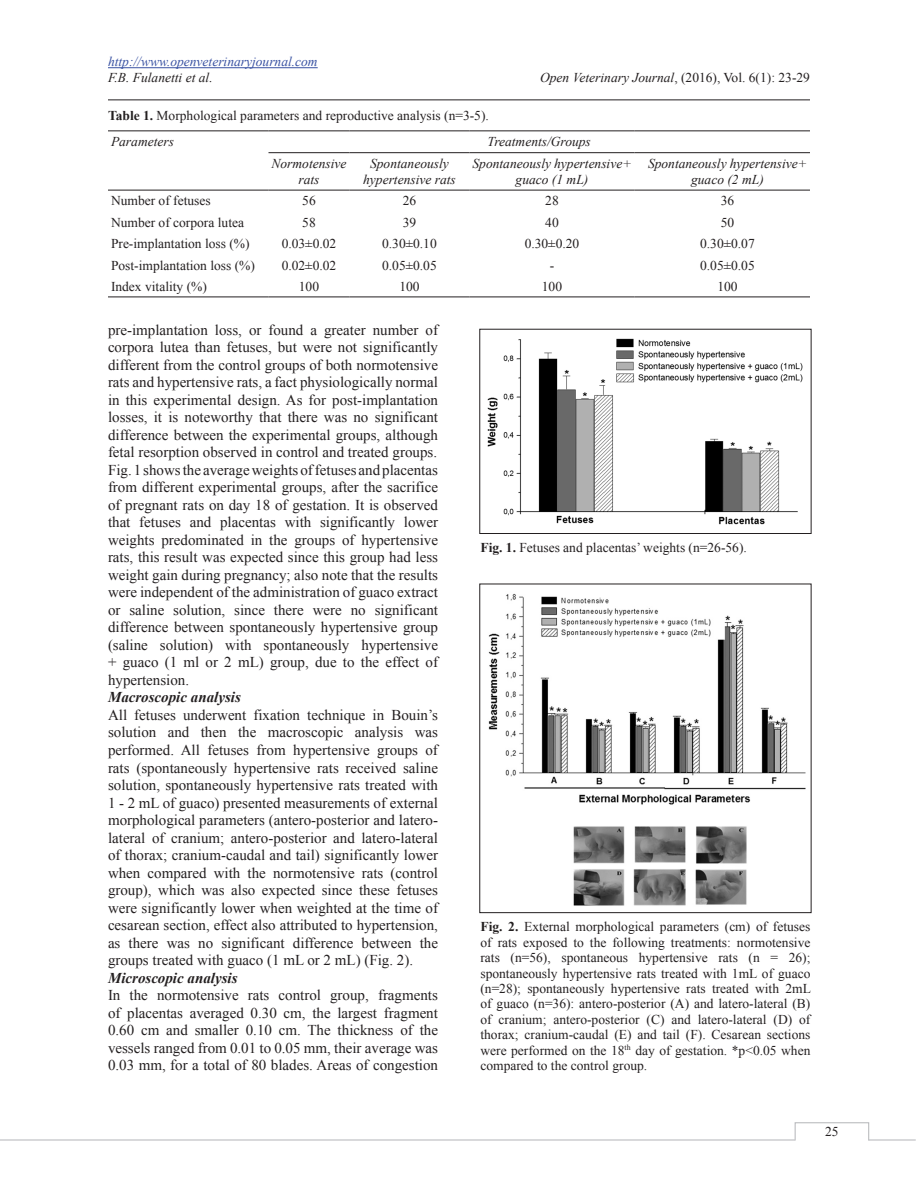
<style>
.page{position:relative;width:918px;height:1188px;background:#fff}
.page>*{position:absolute;margin:0;border:0;box-sizing:border-box;transform-origin:0 0}
.TX{font:15px/17.5px "Times New Roman";color:#231f20;text-align:justify}
.TX-2{font:italic 700 15px "Times New Roman";color:#231f20}
.FGC{font:13.5px/15.5px "Times New Roman";color:#231f20;text-align:justify}
.TB{font:13.5px "Times New Roman";color:#231f20}
.TCH{font:italic 13.5px/15.6px "Times New Roman";color:#231f20;text-align:center}
.TT{font:13.5px "Times New Roman";color:#231f20}
.RH{font:13.5px "Times New Roman";color:#231f20}
.WEB{font:italic 13.5px "Times New Roman";color:#3a53a3}
.TBL{font:13.5px "Times New Roman";color:#231f20}
.RH-2{font:italic 13.5px "Times New Roman";color:#231f20}
.FOLIO{font:13.5px "Times New Roman";color:#231f20}
.s1{font-style:italic}
.s2{font-weight:700}
</style>
<div class="page">
<hr style="left:108px;top:67px;width:210px;height:1px;background:#3a53a3">
<hr style="left:108px;top:100px;width:702px;height:1px;background:#231f20">
<hr style="left:0;top:1139px;width:795px;height:2px;background:#bcbdc0">
<hr style="left:869px;top:1139px;width:47px;height:2px;background:#bcbdc0">
<svg style="left:794px;top:1122px;width:76px;height:19px"></svg>
<hr style="left:268px;top:190px;width:82px;height:1px;background:#231f20">
<hr style="left:360px;top:190px;width:99px;height:1px;background:#231f20">
<hr style="left:470px;top:190px;width:164px;height:1px;background:#231f20">
<hr style="left:645px;top:190px;width:165px;height:1px;background:#231f20">
<hr style="left:108px;top:297px;width:150px;height:1px;background:#231f20">
<hr style="left:268px;top:297px;width:82px;height:1px;background:#231f20">
<hr style="left:360px;top:297px;width:99px;height:1px;background:#231f20">
<hr style="left:470px;top:297px;width:164px;height:1px;background:#231f20">
<hr style="left:645px;top:297px;width:165px;height:1px;background:#231f20">
<hr style="left:108px;top:130px;width:150px;height:1px;background:#231f20">
<hr style="left:108px;top:190px;width:150px;height:1px;background:#231f20">
<hr style="left:268px;top:130px;width:82px;height:1px;background:#231f20">
<hr style="left:360px;top:130px;width:99px;height:1px;background:#231f20">
<hr style="left:470px;top:130px;width:164px;height:1px;background:#231f20">
<hr style="left:645px;top:130px;width:165px;height:1px;background:#231f20">
<hr style="left:268px;top:152px;width:82px;height:1px;background:#231f20">
<hr style="left:360px;top:152px;width:99px;height:1px;background:#231f20">
<hr style="left:470px;top:152px;width:164px;height:1px;background:#231f20">
<hr style="left:645px;top:152px;width:165px;height:1px;background:#231f20">
<img style="left:487px;top:338px;width:316px;height:187px">
<div style="left:480px;top:329px;width:331px;height:205px;border:1px solid #231f20"></div>
<img style="left:488px;top:593px;width:318px;height:313px">
<p class="WEB" style="left:108px;top:52px;width:211px">http://www.openveterinaryjournal.com</p>
<p class="RH-2" style="left:108px;top:68px;width:106px">F.B. Fulanetti et al.</p>
<p class="RH" style="left:540px;top:68px;width:271px"><span class="s1">Open Veterinary Journal</span>, (2016), Vol. 6(1): 23-29</p>
<p class="TT" style="left:108px;top:106px;width:382px"><span class="s2">Table 1.</span> Morphological parameters and reproductive analysis (n=3‑5).</p>
<p class="TCH" style="left:111px;top:134px;width:64px">Parameters</p>
<p class="TCH" style="left:488px;top:134px;width:105px">Treatments/Groups</p>
<p class="TCH" style="left:272px;top:155px;width:76px">Normotensive rats</p>
<p class="TCH" style="left:363px;top:155px;width:94px">Spontaneously hypertensive rats</p>
<p class="TCH" style="left:472px;top:155px;width:161px">Spontaneously hypertensive+ guaco (1 mL)</p>
<p class="TCH" style="left:648px;top:155px;width:161px">Spontaneously hypertensive+ guaco (2 mL)</p>
<p class="TB" style="left:111px;top:191px;width:101px">Number of fetuses</p>
<p class="TB" style="left:302px;top:191px;width:15px">56</p>
<p class="TB" style="left:403px;top:191px;width:15px">26</p>
<p class="TB" style="left:545px;top:191px;width:15px">28</p>
<p class="TB" style="left:721px;top:191px;width:15px">36</p>
<p class="TB" style="left:111px;top:213px;width:135px">Number of corpora lutea</p>
<p class="TB" style="left:302px;top:213px;width:15px">58</p>
<p class="TB" style="left:403px;top:213px;width:15px">39</p>
<p class="TB" style="left:545px;top:213px;width:15px">40</p>
<p class="TB" style="left:721px;top:213px;width:15px">50</p>
<p class="TB" style="left:111px;top:234px;width:140px">Pre‑implantation loss (%)</p>
<p class="TB" style="left:282px;top:234px;width:56px">0.03±0.02</p>
<p class="TB" style="left:382px;top:234px;width:56px">0.30±0.10</p>
<p class="TB" style="left:525px;top:234px;width:56px">0.30±0.20</p>
<p class="TB" style="left:700px;top:234px;width:56px">0.30±0.07</p>
<p class="TB" style="left:111px;top:256px;width:146px">Post‑implantation loss (%)</p>
<p class="TB" style="left:282px;top:256px;width:56px">0.02±0.02</p>
<p class="TB" style="left:382px;top:256px;width:56px">0.05±0.05</p>
<p class="TB" style="left:550px;top:256px;width:5px">‑</p>
<p class="TB" style="left:700px;top:256px;width:56px">0.05±0.05</p>
<p class="TBL" style="left:111px;top:277px;width:97px">Index vitality (%)</p>
<p class="TBL" style="left:299px;top:277px;width:22px">100</p>
<p class="TBL" style="left:399px;top:277px;width:22px">100</p>
<p class="TBL" style="left:542px;top:277px;width:22px">100</p>
<p class="TBL" style="left:717px;top:277px;width:22px">100</p>
<p class="TX" style="left:108px;top:320px;width:332px">pre-implantation loss, or found a greater number of corpora lutea than fetuses, but were not significantly different from the control groups of both normotensive rats and hypertensive rats, a fact physiologically normal in this experimental design. As for post-implantation losses, it is noteworthy that there was no significant difference between the experimental groups, although fetal resorption observed in control and treated groups.</p>
<p class="TX" style="left:108px;top:461px;width:332px">Fig. 1 shows the average weights of fetuses and placentas from different experimental groups, after the sacrifice of pregnant rats on day 18 of gestation. It is observed that fetuses and placentas with significantly lower weights predominated in the groups of hypertensive rats, this result was expected since this group had less weight gain during pregnancy; also note that the results were independent of the administration of guaco extract or saline solution, since there were no significant difference between spontaneously hypertensive group (saline solution) with spontaneously hypertensive + guaco (1 ml or 2 mL) group, due to the effect of hypertension.</p>
<p class="TX-2" style="left:108px;top:687px;width:134px">Macroscopic analysis</p>
<p class="TX" style="left:108px;top:706px;width:332px">All fetuses underwent fixation technique in Bouin’s solution and then the macroscopic analysis was performed. All fetuses from hypertensive groups of rats (spontaneously hypertensive rats received saline solution, spontaneously hypertensive rats treated with 1 - 2 mL of guaco) presented measurements of external morphological parameters (antero-posterior and latero&shy;lateral of cranium; antero-posterior and latero-lateral of thorax; cranium-caudal and tail) significantly lower when compared with the normotensive rats (control group), which was also expected since these fetuses were significantly lower when weighted at the time of cesarean section, effect also attributed to hypertension, as there was no significant difference between the groups treated with guaco (1 mL or 2 mL) (Fig. 2).</p>
<p class="TX-2" style="left:108px;top:967px;width:131px">Microscopic analysis</p>
<p class="TX" style="left:108px;top:986px;width:332px">In the normotensive rats control group, fragments of placentas averaged 0.30 cm, the largest fragment 0.60 cm and smaller 0.10 cm. The thickness of the vessels ranged from 0.01 to 0.05 mm, their average was 0.03 mm, for a total of 80 blades. Areas of congestion</p>
<p class="FGC" style="left:480px;top:539px;width:268px"><span class="s2">Fig. 1.</span> Fetuses and placentas’ weights (n=26-56).</p>
<p class="FGC" style="left:480px;top:919px;width:332px"><span class="s2">Fig. 2.</span> External morphological parameters (cm) of fetuses of rats exposed to the following treatments: normotensive rats (n=56), spontaneous hypertensive rats (n = 26); spontaneously hypertensive rats treated with 1mL of guaco (n=28); spontaneously hypertensive rats treated with 2mL of guaco (n=36): antero-posterior (A) and latero-lateral (B) of cranium; antero-posterior (C) and latero-lateral (D) of thorax; cranium-caudal (E) and tail (F). Cesarean sections were performed on the 18<sup>th</sup> day of gestation. *p&lt;0.05 when compared to the control group.</p>
<p class="FOLIO" style="left:825px;top:1122px;width:15px">25</p>
</div>
